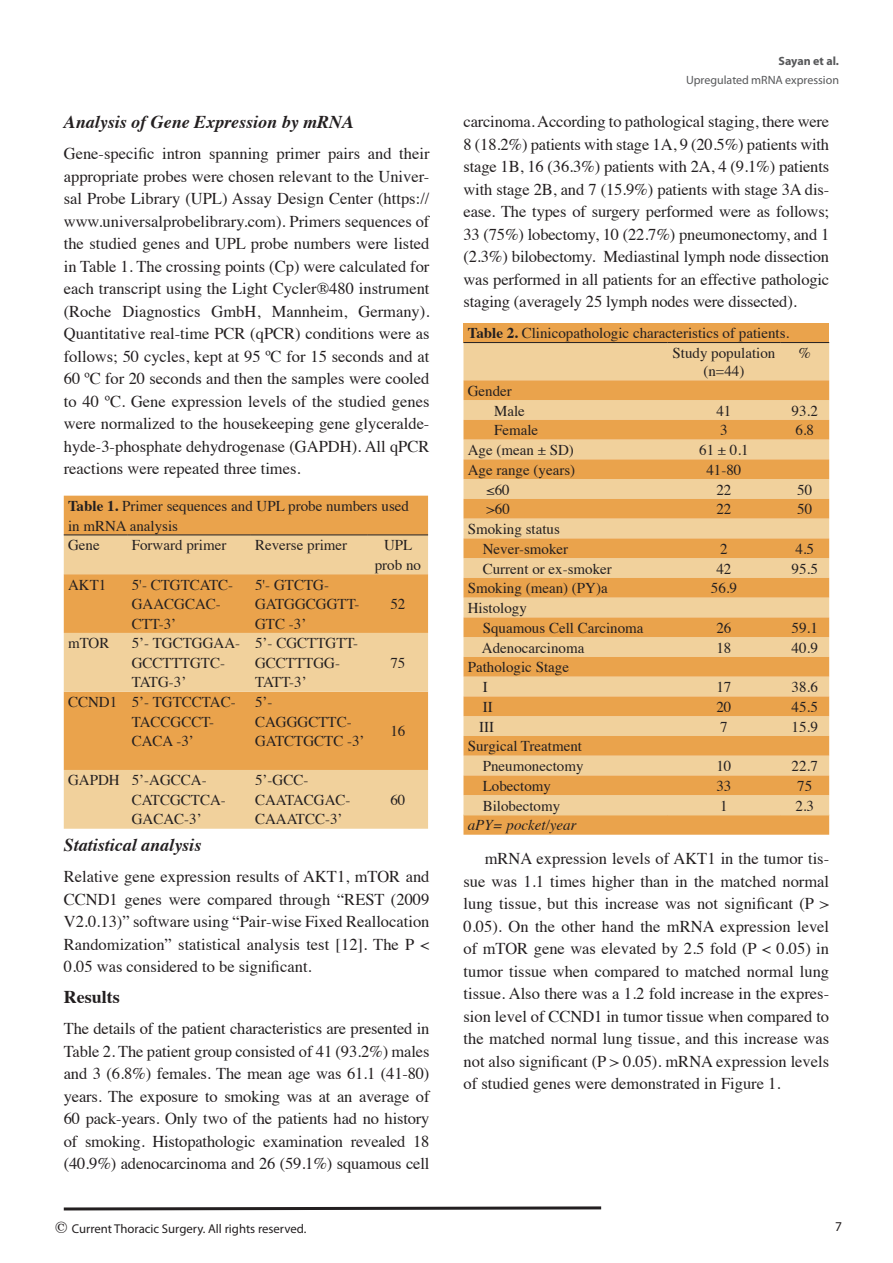
<style>
.page{position:relative;width:893px;height:1263px;background:#fff}
.page>*{position:absolute;margin:0;border:0;box-sizing:border-box;transform-origin:0 0}
.t1{font:italic 700 18px "Times";color:#231f20}
.t2{font:700 18px "Times";color:#231f20}
.t3{font:16.5px/22.5px "Times";color:#231f20;text-align:justify}
.t4{font:15px/19.5px "Times";color:#231f20}
.t5{font:italic 15px "Times";color:#231f20}
.t6{font:13.5px "Myriad Pro";color:#231f20}
.t7{font:12.75px "Myriad Pro";color:#231f20}
.t8{font:12px "Myriad Pro";color:#57585a}
.t9{font:700 12px "Myriad Pro";color:#57585a}
.s1{font-weight:700}
.s2{font-family:"Times";font-size:16.5px}
</style>
<div class="page">
<div style="left:64px;top:496px;width:364px;height:38px;background:#eaa34c"></div>
<svg style="left:64px;top:535px;width:364px;height:294px;background:#edbb76"></svg>
<hr style="left:64px;top:534px;width:64px;height:1px;background:#231f20">
<hr style="left:128px;top:534px;width:123px;height:1px;background:#231f20">
<hr style="left:251px;top:534px;width:117px;height:1px;background:#231f20">
<hr style="left:368px;top:534px;width:60px;height:1px;background:#231f20">
<div style="left:463px;top:323px;width:366px;height:20px;background:#eaa34c"></div>
<div style="left:463px;top:343px;width:366px;height:37px;background:#f1d19c"></div>
<svg style="left:463px;top:380px;width:366px;height:455px;background:#edb973"></svg>
<hr style="left:463px;top:342px;width:205px;height:1px;background:#231f20">
<hr style="left:668px;top:342px;width:112px;height:1px;background:#231f20">
<hr style="left:780px;top:342px;width:49px;height:1px;background:#231f20">
<hr style="left:463px;top:814px;width:205px;height:1px;background:#f1d19c">
<hr style="left:668px;top:814px;width:112px;height:1px;background:#f1d19c">
<hr style="left:780px;top:814px;width:49px;height:1px;background:#f1d19c">
<svg style="left:63px;top:1206px;width:539px;height:5px"></svg>
<p class="t1" style="left:64px;top:105px;width:292px">Analysis of Gene Expression by mRNA</p>
<p class="t3" style="left:64px;top:141px;width:367px">Gene-specific intron spanning primer pairs and their appropriate probes were chosen relevant to the Univer&shy;sal Probe Library (UPL) Assay Design Center (https:// www.universalprobelibrary.com). Primers sequences of the studied genes and UPL probe numbers were listed in Table 1. The crossing points (Cp) were calculated for each transcript using the Light Cycler®480 instrument (Roche Diagnostics GmbH, Mannheim, Germany).<br>Quantitative real-time PCR (qPCR) conditions were as follows; 50 cycles, kept at 95 ºC for 15 seconds and at 60 ºC for 20 seconds and then the samples were cooled to 40 ºC. Gene expression levels of the studied genes were normalized to the housekeeping gene glyceralde&shy;hyde-3-phosphate dehydrogenase (GAPDH). All qPCR reactions were repeated three times.</p>
<p class="t4" style="left:68px;top:495px;width:342px"><span class="s1">Table 1.</span> Primer sequences and UPL probe numbers used in mRNA analysis<br>Gene</p>
<p class="t4" style="left:132px;top:534px;width:96px">Forward primer</p>
<p class="t4" style="left:255px;top:534px;width:94px">Reverse primer</p>
<p class="t4" style="left:375px;top:534px;width:48px;text-align:center">UPL prob no</p>
<p class="t4" style="left:68px;top:574px;width:40px">AKT1</p>
<p class="t4" style="left:132px;top:574px;width:103px">5'- CTGTCATC-<br>GAACGCAC-<br>CTT-3’</p>
<p class="t4" style="left:255px;top:574px;width:106px">5'- GTCTG-<br>GATGGCGGTT-<br>GTC -3’</p>
<p class="t4" style="left:68px;top:632px;width:43px">mTOR</p>
<p class="t4" style="left:132px;top:632px;width:110px">5’- TGCTGGAA-<br>GCCTTTGTC-<br>TATG-3’</p>
<p class="t4" style="left:255px;top:632px;width:105px">5’- CGCTTGTT-<br>GCCTTTGG-<br>TATT-3’</p>
<p class="t4" style="left:132px;top:691px;width:105px;text-indent:-64px">CCND1 5’- TGTCCTAC-<br>TACCGCCT-<br>CACA -3’</p>
<p class="t4" style="left:255px;top:691px;width:111px">5’-<br>CAGGGCTTC-<br>GATCTGCTC -3’</p>
<p class="t4" style="left:132px;top:769px;width:96px;text-indent:-64px">GAPDH 5’-AGCCA-<br>CATCGCTCA-<br>GACAC-3’</p>
<p class="t4" style="left:255px;top:769px;width:97px">5’-GCC-<br>CAATACGAC-<br>CAAATCC-3’</p>
<p class="t4" style="left:390px;top:593px;width:16px">52</p>
<p class="t4" style="left:390px;top:652px;width:16px">75</p>
<p class="t4" style="left:390px;top:720px;width:16px">16</p>
<p class="t4" style="left:390px;top:789px;width:16px">60</p>
<p class="t1" style="left:64px;top:828px;width:139px">Statistical analysis</p>
<p class="t3" style="left:64px;top:864px;width:367px">Relative gene expression results of AKT1, mTOR and CCND1 genes were compared through “REST (2009<br>V2.0.13)” software using “Pair-wise Fixed Reallocation Randomization” statistical analysis test [12]. The P &lt; 0.05 was considered to be significant.</p>
<p class="t2" style="left:64px;top:980px;width:57px">Results</p>
<p class="t3" style="left:64px;top:1016px;width:367px">The details of the patient characteristics are presented in Table 2. The patient group consisted of 41 (93.2%) males and 3 (6.8%) females. The mean age was 61.1 (41-80) years. The exposure to smoking was at an average of 60 pack-years. Only two of the patients had no history of smoking. Histopathologic examination revealed 18 (40.9%) adenocarcinoma and 26 (59.1%) squamous cell</p>
<p class="t7" style="left:55px;top:1221px;width:253px"><span class="s2">©</span> Current Thoracic Surgery. All rights reserved.</p>
<p class="t9" style="left:778px;top:54px;width:62px">Sayan et al.</p>
<p class="t8" style="left:686px;top:72px;width:154px">Upregulated mRNA expression</p>
<p class="t3" style="left:463px;top:109px;width:367px">carcinoma. According to pathological staging, there were 8 (18.2%) patients with stage 1A, 9 (20.5%) patients with stage 1B, 16 (36.3%) patients with 2A, 4 (9.1%) patients with stage 2B, and 7 (15.9%) patients with stage 3A dis&shy;ease. The types of surgery performed were as follows; 33 (75%) lobectomy, 10 (22.7%) pneumonectomy, and 1 (2.3%) bilobectomy. Mediastinal lymph node dissection was performed in all patients for an effective pathologic staging (averagely 25 lymph nodes were dissected).</p>
<p class="t4" style="left:672px;top:322px;width:118px;text-indent:-205px"><span class="s1">Table 2.</span> Clinicopathologic characteristics of patients.<br>Study population</p>
<p class="t4" style="left:703px;top:360px;width:42px">(n=44)</p>
<p class="t4" style="left:798px;top:342px;width:14px">%</p>
<p class="t4" style="left:494px;top:380px;width:32px;text-indent:-26px">Gender<br>Male</p>
<p class="t4" style="left:716px;top:399px;width:16px">41</p>
<p class="t4" style="left:792px;top:399px;width:28px">93.2</p>
<p class="t4" style="left:494px;top:419px;width:46px">Female</p>
<p class="t4" style="left:720px;top:419px;width:9px">3</p>
<p class="t4" style="left:795px;top:419px;width:20px">6.8</p>
<p class="t4" style="left:468px;top:439px;width:108px">Age (mean ± SD)</p>
<p class="t4" style="left:699px;top:439px;width:51px">61 ± 0.1</p>
<p class="t4" style="left:468px;top:459px;width:109px">Age range (years)</p>
<p class="t4" style="left:706px;top:459px;width:36px">41-80</p>
<p class="t4" style="left:486px;top:478px;width:25px">≤60</p>
<p class="t4" style="left:716px;top:478px;width:16px">22</p>
<p class="t4" style="left:797px;top:478px;width:16px">50</p>
<p class="t4" style="left:486px;top:498px;width:25px">&gt;60</p>
<p class="t4" style="left:716px;top:498px;width:16px">22</p>
<p class="t4" style="left:797px;top:498px;width:16px">50</p>
<p class="t4" style="left:483px;top:518px;width:87px;text-indent:-15px">Smoking status<br>Never-smoker</p>
<p class="t4" style="left:720px;top:538px;width:9px">2</p>
<p class="t4" style="left:795px;top:538px;width:20px">4.5</p>
<p class="t4" style="left:483px;top:557px;width:131px">Current or ex-smoker</p>
<p class="t4" style="left:716px;top:557px;width:16px">42</p>
<p class="t4" style="left:792px;top:557px;width:28px">95.5</p>
<p class="t4" style="left:468px;top:577px;width:141px">Smoking (mean) (PY)a</p>
<p class="t4" style="left:711px;top:577px;width:28px">56.9</p>
<p class="t4" style="left:483px;top:597px;width:162px;text-indent:-15px">Histology<br>Squamous Cell Carcinoma</p>
<p class="t4" style="left:716px;top:617px;width:16px">26</p>
<p class="t4" style="left:792px;top:617px;width:28px">59.1</p>
<p class="t4" style="left:482px;top:637px;width:104px">Adenocarcinoma</p>
<p class="t4" style="left:716px;top:637px;width:16px">18</p>
<p class="t4" style="left:792px;top:637px;width:28px">40.9</p>
<p class="t4" style="left:483px;top:656px;width:88px;text-indent:-15px">Pathologic Stage<br>I</p>
<p class="t4" style="left:716px;top:676px;width:16px">17</p>
<p class="t4" style="left:792px;top:676px;width:28px">38.6</p>
<p class="t4" style="left:483px;top:696px;width:11px">II</p>
<p class="t4" style="left:716px;top:696px;width:16px">20</p>
<p class="t4" style="left:792px;top:696px;width:28px">45.5</p>
<p class="t4" style="left:479px;top:716px;width:16px">III</p>
<p class="t4" style="left:720px;top:716px;width:9px">7</p>
<p class="t4" style="left:792px;top:716px;width:28px">15.9</p>
<p class="t4" style="left:468px;top:735px;width:117px;text-align:right">Surgical Treatment<br>Pneumonectomy</p>
<p class="t4" style="left:716px;top:755px;width:16px">10</p>
<p class="t4" style="left:792px;top:755px;width:28px">22.7</p>
<p class="t4" style="left:483px;top:775px;width:70px">Lobectomy</p>
<p class="t4" style="left:716px;top:775px;width:16px">33</p>
<p class="t4" style="left:797px;top:775px;width:16px">75</p>
<p class="t4" style="left:483px;top:795px;width:79px">Bilobectomy</p>
<p class="t4" style="left:720px;top:795px;width:9px">1</p>
<p class="t4" style="left:795px;top:795px;width:20px">2.3</p>
<p class="t5" style="left:468px;top:812px;width:110px">aPY= pocket/year</p>
<p class="t3" style="left:463px;top:846px;width:367px;text-indent:21px">mRNA expression levels of AKT1 in the tumor tis&shy;sue was 1.1 times higher than in the matched normal lung tissue, but this increase was not significant (P &gt; 0.05). On the other hand the mRNA expression level of mTOR gene was elevated by 2.5 fold (P &lt; 0.05) in tumor tissue when compared to matched normal lung tissue. Also there was a 1.2 fold increase in the expres&shy;sion level of CCND1 in tumor tissue when compared to the matched normal lung tissue, and this increase was not also significant (P &gt; 0.05). mRNA expression levels of studied genes were demonstrated in Figure 1.</p>
<p class="t6" style="left:835px;top:1218px;width:8px">7</p>
</div>
